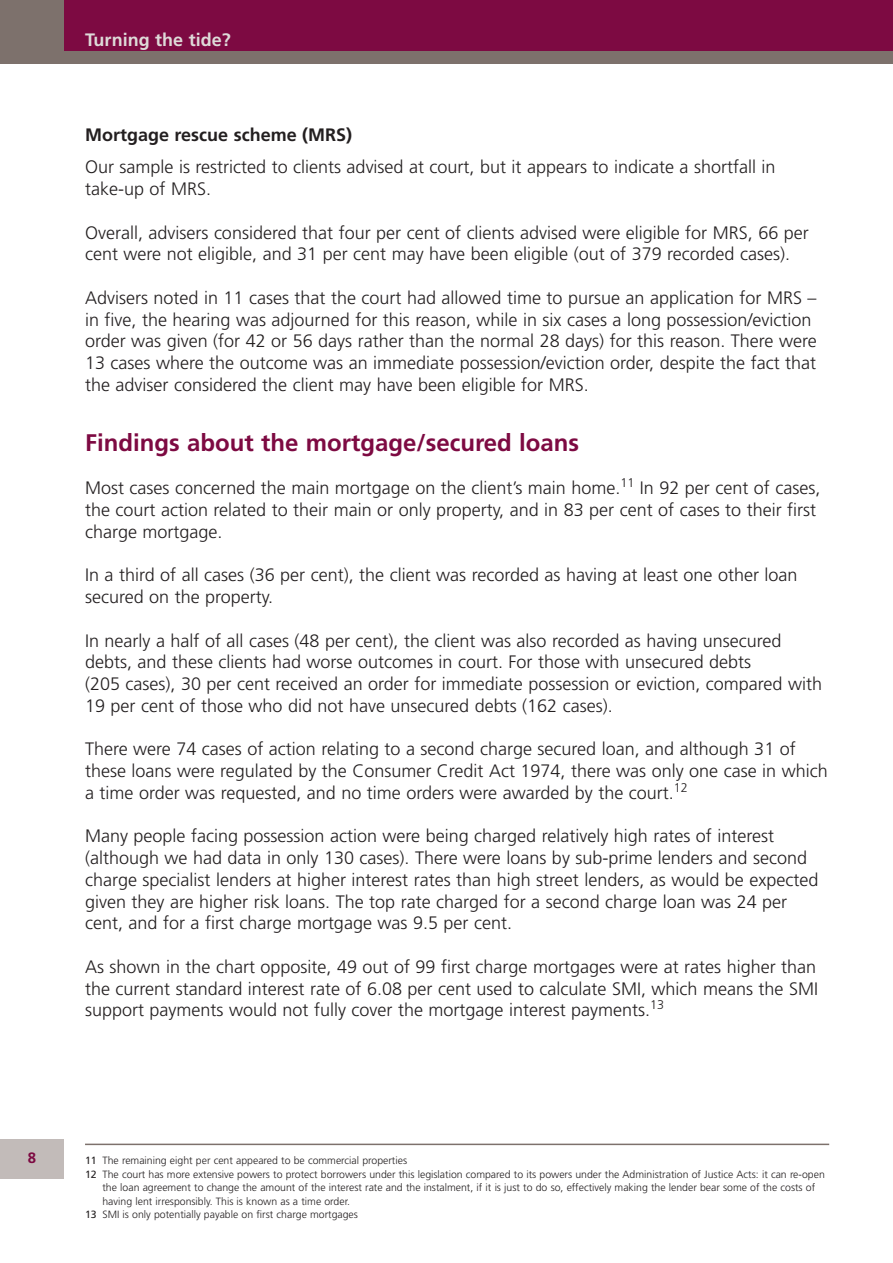
<style>
.page{position:relative;width:893px;height:1263px;background:#fff}
.page>*{position:absolute;margin:0;border:0;box-sizing:border-box;transform-origin:0 0}
.t1{font:700 24px "Frutiger";color:#7d0a42}
.t2{font:300 18px/21.8px "Frutiger";color:#231f20}
.t3{font:700 18px "Frutiger";color:#231f20}
.t4{font:700 18px "Frutiger";color:#dedad8}
.t5{font:700 15px "Frutiger";color:#7d0a42}
.t6{font:300 10.5px "Frutiger";color:#231f20}
.s1{font-weight:400}
</style>
<div class="page">
<div style="left:0;top:0;width:893px;height:64px;background:#7d716c"></div>
<div style="left:64px;top:0;width:829px;height:51px;background:#7d0a42"></div>
<div style="left:0;top:1139px;width:64px;height:39px;background:#c2bbb9"></div>
<hr style="left:85px;top:1143px;width:744px;height:2px;background:#7d716c">
<p class="t4" style="left:85px;top:32px;width:147px">Turning the tide?</p>
<p class="t3" style="left:85px;top:128px;width:269px">Mortgage rescue scheme (MRS)</p>
<p class="t2" style="left:85px;top:158px;width:692px">Our sample is restricted to clients advised at court, but it appears to indicate a shortfall in take-up of MRS.</p>
<p class="t2" style="left:85px;top:223px;width:725px">Overall, advisers considered that four per cent of clients advised were eligible for MRS, 66 per cent were not eligible, and 31 per cent may have been eligible (out of 379 recorded cases).</p>
<p class="t2" style="left:85px;top:288px;width:733px">Advisers noted in 11 cases that the court had allowed time to pursue an application for MRS – in five, the hearing was adjourned for this reason, while in six cases a long possession/eviction order was given (for 42 or 56 days rather than the normal 28 days) for this reason. There were 13 cases where the outcome was an immediate possession/eviction order, despite the fact that the adviser considered the client may have been eligible for MRS.</p>
<h1 class="t1" style="left:85px;top:433px;width:496px">Findings about the mortgage/secured loans</h1>
<p class="t2" style="left:85px;top:479px;width:737px">Most cases concerned the main mortgage on the client’s main home.<sup>11</sup> In 92 per cent of cases, the court action related to their main or only property, and in 83 per cent of cases to their first charge mortgage.</p>
<p class="t2" style="left:85px;top:566px;width:714px">In a third of all cases (36 per cent), the client was recorded as having at least one other loan secured on the property.</p>
<p class="t2" style="left:85px;top:631px;width:738px">In nearly a half of all cases (48 per cent), the client was also recorded as having unsecured debts, and these clients had worse outcomes in court. For those with unsecured debts<br>(205 cases), 30 per cent received an order for immediate possession or eviction, compared with 19 per cent of those who did not have unsecured debts (162 cases).</p>
<p class="t2" style="left:85px;top:740px;width:744px">There were 74 cases of action relating to a second charge secured loan, and although 31 of these loans were regulated by the Consumer Credit Act 1974, there was only one case in which a time order was requested, and no time orders were awarded by the court.<sup>12</sup></p>
<p class="t2" style="left:85px;top:827px;width:735px">Many people facing possession action were being charged relatively high rates of interest (although we had data in only 130 cases). There were loans by sub-prime lenders and second charge specialist lenders at higher interest rates than high street lenders, as would be expected given they are higher risk loans. The top rate charged for a second charge loan was 24 per cent, and for a first charge mortgage was 9.5 per cent.</p>
<p class="t2" style="left:85px;top:957px;width:734px;text-align:justify">As shown in the chart opposite, 49 out of 99 first charge mortgages were at rates higher than the current standard interest rate of 6.08 per cent used to calculate SMI, which means the SMI support payments would not fully cover the mortgage interest payments.<sup>13</sup></p>
<p class="t5" style="left:28px;top:1151px;width:10px">8</p>
<p class="t6" style="left:85px;top:1156px;width:324px"><span class="s1">11</span> The remaining eight per cent appeared to be commercial properties</p>
<p class="t6" style="left:85px;top:1170px;width:741px"><span class="s1">12</span> The court has more extensive powers to protect borrowers under this legislation compared to its powers under the Administration of Justice Acts: it can re-open</p>
<p class="t6" style="left:102px;top:1183px;width:714px">the loan agreement to change the amount of the interest rate and the instalment, if it is just to do so, effectively making the lender bear some of the costs of</p>
<p class="t6" style="left:102px;top:1197px;width:249px">having lent irresponsibly. This is known as a time order.</p>
<p class="t6" style="left:85px;top:1210px;width:274px"><span class="s1">13</span> SMI is only potentially payable on first charge mortgages</p>
</div>
